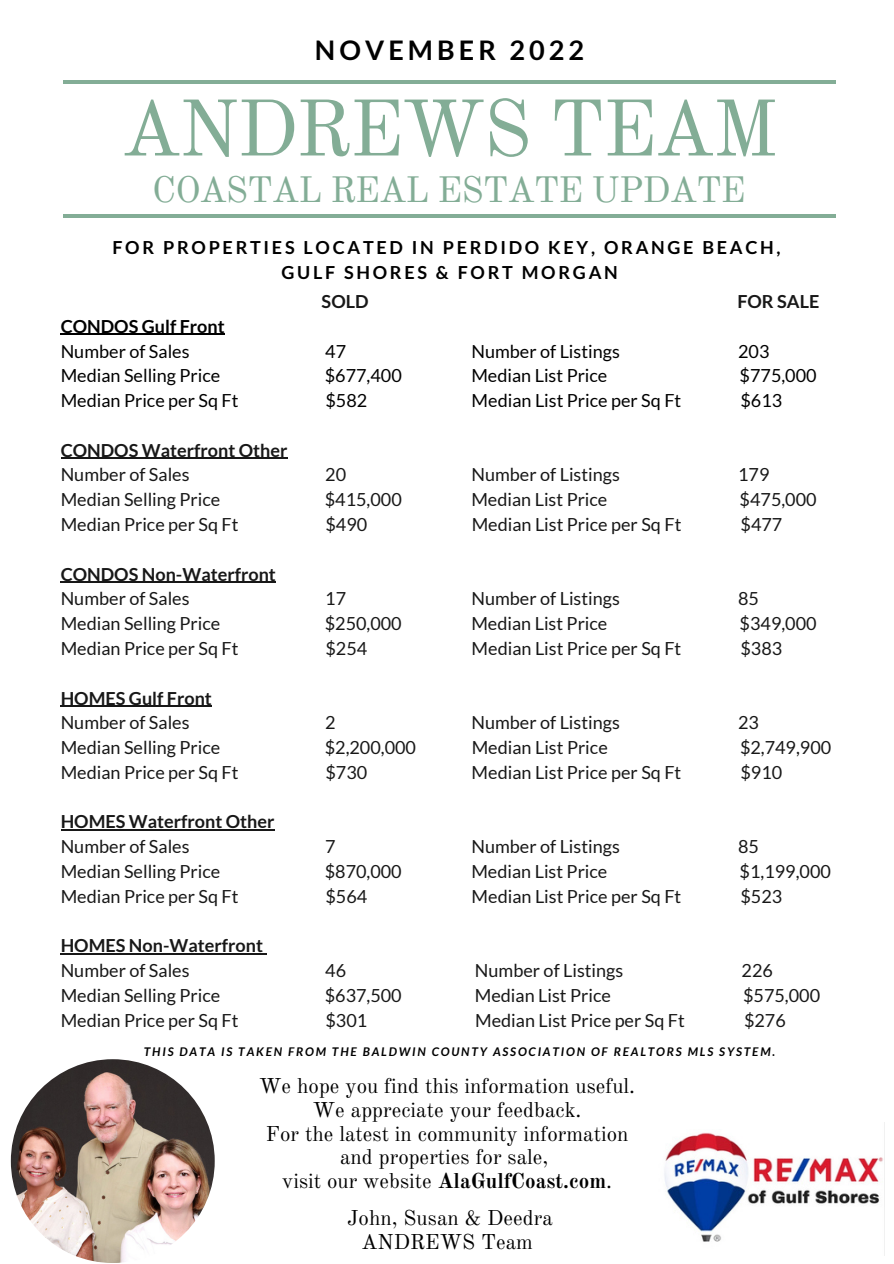
<style>
.page{position:relative;width:894px;height:1264px;background:#fff}
.page>*{position:absolute;margin:0;border:0;box-sizing:border-box;transform-origin:0 0}
.t1{font:78.45px "Old Standard";letter-spacing:-.03em;color:#83ad96}
.t2{font:36px "Old Standard";letter-spacing:-.03em;color:#83ad96}
.t3{font:700 27px "Lato";letter-spacing:.15em;color:#000}
.t4{font:21px/23.7px "Old Standard";color:#000;text-align:center}
.t5{font:18px "Lato";color:#181818}
.t6{font:18px "Lato";color:#000}
.t7{font:700 18px "Lato";color:#181818}
.t8{font:700 18px/24.8px "Lato";letter-spacing:.15em;color:#000;text-align:center}
.t9{font:700 18px "Lato";color:#000}
.t10{font:italic 700 12px "Lato";letter-spacing:.15em;color:#000}
.s1{font-weight:700}
</style>
<div class="page">
<hr style="left:61px;top:334px;width:164px;height:1px;background:#000">
<hr style="left:61px;top:458px;width:226px;height:1px;background:#181818">
<hr style="left:61px;top:581px;width:215px;height:2px;background:#181818">
<hr style="left:61px;top:705px;width:151px;height:1px;background:#181818">
<hr style="left:61px;top:829px;width:213px;height:1px;background:#181818">
<hr style="left:61px;top:953px;width:202px;height:1px;background:#181818">
<hr style="left:63px;top:80px;width:772px;height:4px;background:#83ad96">
<img style="left:11px;top:1059px;width:204px;height:203px;border-radius:50%">
<hr style="left:63px;top:214px;width:772px;height:3px;background:#83ad96">
<img style="left:664px;top:1132px;width:219px;height:110px">
<h3 class="t3" style="left:315px;top:33px;width:271px">NOVEMBER 2022</h3>
<h1 class="t1" style="left:121px;top:81px;width:658px">ANDREWS TEAM</h1>
<h2 class="t2" style="left:152px;top:167px;width:594px">COASTAL REAL ESTATE UPDATE</h2>
<p class="t8" style="left:112px;top:234px;width:669px">FOR PROPERTIES LOCATED IN PERDIDO KEY, ORANGE BEACH,<br>GULF SHORES &amp; FORT MORGAN</p>
<p class="t7" style="left:321px;top:290px;width:48px">SOLD</p>
<p class="t7" style="left:737px;top:290px;width:83px">FOR SALE</p>
<p class="t9" style="left:61px;top:315px;width:165px">CONDOS Gulf Front</p>
<p class="t6" style="left:61px;top:340px;width:130px">Number of Sales</p>
<p class="t6" style="left:325px;top:340px;width:22px">47</p>
<p class="t6" style="left:471px;top:340px;width:150px">Number of Listings</p>
<p class="t6" style="left:738px;top:340px;width:33px">203</p>
<p class="t6" style="left:61px;top:364px;width:161px">Median Selling Price</p>
<p class="t6" style="left:325px;top:364px;width:78px">$677,400</p>
<p class="t6" style="left:471px;top:364px;width:137px">Median List Price</p>
<p class="t6" style="left:739px;top:364px;width:78px">$775,000</p>
<p class="t6" style="left:61px;top:389px;width:179px">Median Price per Sq Ft</p>
<p class="t6" style="left:325px;top:389px;width:43px">$582</p>
<p class="t6" style="left:471px;top:389px;width:211px">Median List Price per Sq Ft</p>
<p class="t6" style="left:740px;top:389px;width:43px">$613</p>
<p class="t7" style="left:61px;top:439px;width:228px">CONDOS Waterfront Other</p>
<p class="t5" style="left:61px;top:463px;width:130px">Number of Sales</p>
<p class="t5" style="left:325px;top:463px;width:22px">20</p>
<p class="t5" style="left:471px;top:463px;width:150px">Number of Listings</p>
<p class="t5" style="left:738px;top:463px;width:33px">179</p>
<p class="t5" style="left:61px;top:488px;width:161px">Median Selling Price</p>
<p class="t5" style="left:325px;top:488px;width:78px">$415,000</p>
<p class="t5" style="left:471px;top:488px;width:137px">Median List Price</p>
<p class="t5" style="left:739px;top:488px;width:78px">$475,000</p>
<p class="t5" style="left:61px;top:513px;width:179px">Median Price per Sq Ft</p>
<p class="t5" style="left:325px;top:513px;width:43px">$490</p>
<p class="t5" style="left:471px;top:513px;width:211px">Median List Price per Sq Ft</p>
<p class="t5" style="left:740px;top:513px;width:43px">$477</p>
<p class="t7" style="left:61px;top:563px;width:217px">CONDOS Non-Waterfront</p>
<p class="t5" style="left:61px;top:587px;width:130px">Number of Sales</p>
<p class="t5" style="left:325px;top:587px;width:22px">17</p>
<p class="t5" style="left:471px;top:587px;width:150px">Number of Listings</p>
<p class="t5" style="left:738px;top:587px;width:22px">85</p>
<p class="t5" style="left:61px;top:612px;width:161px">Median Selling Price</p>
<p class="t5" style="left:324px;top:612px;width:78px">$250,000</p>
<p class="t5" style="left:471px;top:612px;width:137px">Median List Price</p>
<p class="t5" style="left:739px;top:612px;width:78px">$349,000</p>
<p class="t5" style="left:61px;top:637px;width:179px">Median Price per Sq Ft</p>
<p class="t5" style="left:325px;top:637px;width:43px">$254</p>
<p class="t5" style="left:471px;top:637px;width:211px">Median List Price per Sq Ft</p>
<p class="t5" style="left:740px;top:637px;width:43px">$383</p>
<p class="t7" style="left:61px;top:686px;width:153px">HOMES Gulf Front</p>
<p class="t5" style="left:61px;top:711px;width:130px">Number of Sales</p>
<p class="t5" style="left:325px;top:711px;width:12px">2</p>
<p class="t5" style="left:471px;top:711px;width:150px">Number of Listings</p>
<p class="t5" style="left:738px;top:711px;width:22px">23</p>
<p class="t5" style="left:61px;top:736px;width:161px">Median Selling Price</p>
<p class="t5" style="left:324px;top:736px;width:93px">$2,200,000</p>
<p class="t5" style="left:471px;top:736px;width:137px">Median List Price</p>
<p class="t5" style="left:739px;top:736px;width:93px">$2,749,900</p>
<p class="t5" style="left:61px;top:761px;width:179px">Median Price per Sq Ft</p>
<p class="t5" style="left:325px;top:761px;width:43px">$730</p>
<p class="t5" style="left:471px;top:761px;width:211px">Median List Price per Sq Ft</p>
<p class="t5" style="left:740px;top:761px;width:43px">$910</p>
<p class="t7" style="left:61px;top:810px;width:215px">HOMES Waterfront Other</p>
<p class="t5" style="left:61px;top:835px;width:130px">Number of Sales</p>
<p class="t5" style="left:325px;top:835px;width:12px">7</p>
<p class="t5" style="left:471px;top:835px;width:150px">Number of Listings</p>
<p class="t5" style="left:738px;top:835px;width:22px">85</p>
<p class="t5" style="left:61px;top:860px;width:161px">Median Selling Price</p>
<p class="t5" style="left:324px;top:860px;width:78px">$870,000</p>
<p class="t5" style="left:471px;top:860px;width:137px">Median List Price</p>
<p class="t5" style="left:739px;top:860px;width:93px">$1,199,000</p>
<p class="t5" style="left:61px;top:885px;width:179px">Median Price per Sq Ft</p>
<p class="t5" style="left:325px;top:885px;width:43px">$564</p>
<p class="t5" style="left:471px;top:885px;width:211px">Median List Price per Sq Ft</p>
<p class="t5" style="left:740px;top:885px;width:43px">$523</p>
<p class="t7" style="left:61px;top:934px;width:204px">HOMES Non-Waterfront</p>
<p class="t5" style="left:61px;top:959px;width:130px">Number of Sales</p>
<p class="t5" style="left:325px;top:959px;width:22px">46</p>
<p class="t5" style="left:475px;top:959px;width:150px">Number of Listings</p>
<p class="t5" style="left:741px;top:959px;width:33px">226</p>
<p class="t5" style="left:61px;top:984px;width:161px">Median Selling Price</p>
<p class="t5" style="left:324px;top:984px;width:78px">$637,500</p>
<p class="t5" style="left:474px;top:984px;width:137px">Median List Price</p>
<p class="t5" style="left:742px;top:984px;width:78px">$575,000</p>
<p class="t5" style="left:61px;top:1008px;width:179px">Median Price per Sq Ft</p>
<p class="t5" style="left:325px;top:1008px;width:43px">$301</p>
<p class="t5" style="left:475px;top:1008px;width:211px">Median List Price per Sq Ft</p>
<p class="t5" style="left:743px;top:1008px;width:43px">$276</p>
<p class="t10" style="left:144px;top:1044px;width:632px">THIS DATA IS TAKEN FROM THE BALDWIN COUNTY ASSOCIATION OF REALTORS MLS SYSTEM.</p>
<p class="t4" style="left:259px;top:1074px;width:377px">We hope you find this information useful.<br>We appreciate your feedback.<br>For the latest in community information and properties for sale,<br>visit our website <span class="s1">AlaGulfCoast.com</span>.</p>
<p class="t4" style="left:347px;top:1206px;width:207px">John, Susan &amp; Deedra<br>ANDREWS Team</p>
</div>
